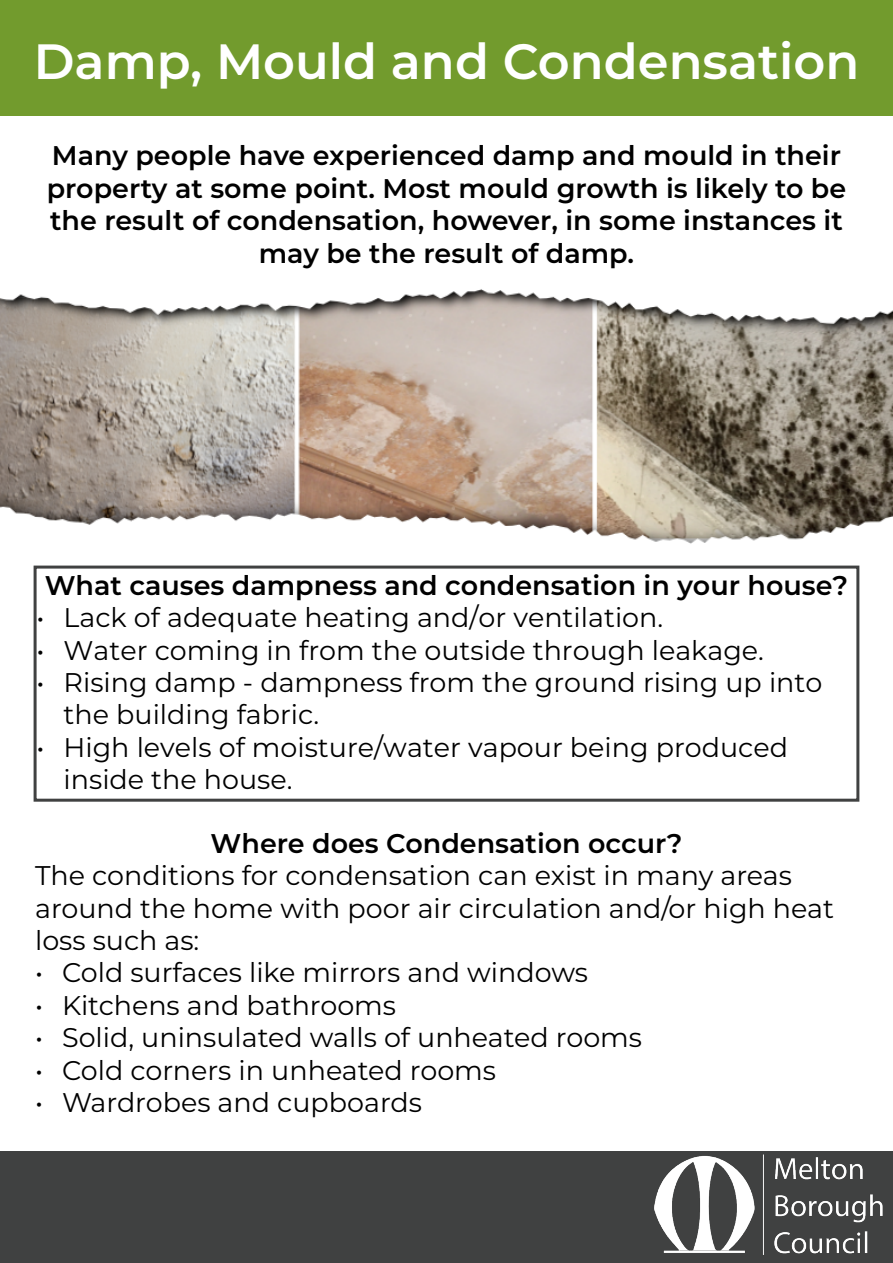
<style>
.page{position:relative;width:893px;height:1263px;background:#fff}
.page>*{position:absolute;margin:0;border:0;box-sizing:border-box;transform-origin:0 0}
.t1{font:600 49.5px "Montserrat";color:#fff}
.t2{font:27px/32.4px "Montserrat";color:#000}
.t3{font:600 27px/32.4px "Montserrat";color:#000;text-align:center}
</style>
<div class="page">
<div style="left:0;top:0;width:893px;height:116px;background:#729b2d"></div>
<div style="left:0;top:1151px;width:893px;height:112px;background:#404141"></div>
<img style="left:654px;top:1154px;width:229px;height:101px">
<img style="left:0;top:289px;width:893px;height:255px">
<div style="left:34px;top:566px;width:825px;height:236px;border:3px solid #404141"></div>
<h1 class="t1" style="left:34px;top:26px;width:827px">Damp, Mould and Condensation</h1>
<p class="t3" style="left:47px;top:138px;width:801px">Many people have experienced damp and mould in their property at some point. Most mould growth is likely to be the result of condensation, however, in some instances it may be the result of damp.</p>
<h2 class="t3" style="left:45px;top:568px;width:805px">What causes dampness and condensation in your house?</h2>
<p class="t2" style="left:37px;top:600px;width:628px">• Lack of adequate heating and/or ventilation.</p>
<p class="t2" style="left:37px;top:633px;width:729px">• Water coming in from the outside through leakage.</p>
<p class="t2" style="left:64px;top:665px;width:760px;text-indent:-27px">• Rising damp - dampness from the ground rising up into the building fabric.</p>
<p class="t2" style="left:64px;top:730px;width:726px;text-indent:-27px">• High levels of moisture/water vapour being produced inside the house.</p>
<h2 class="t3" style="left:211px;top:826px;width:473px">Where does Condensation occur?</h2>
<p class="t2" style="left:35px;top:858px;width:800px">The conditions for condensation can exist in many areas around the home with poor air circulation and/or high heat loss such as:</p>
<p class="t2" style="left:35px;top:956px;width:555px">• Cold surfaces like mirrors and windows</p>
<p class="t2" style="left:35px;top:988px;width:363px">• Kitchens and bathrooms</p>
<p class="t2" style="left:35px;top:1020px;width:608px">• Solid, uninsulated walls of unheated rooms</p>
<p class="t2" style="left:35px;top:1053px;width:463px">• Cold corners in unheated rooms</p>
<p class="t2" style="left:35px;top:1085px;width:388px">• Wardrobes and cupboards</p>
</div>
